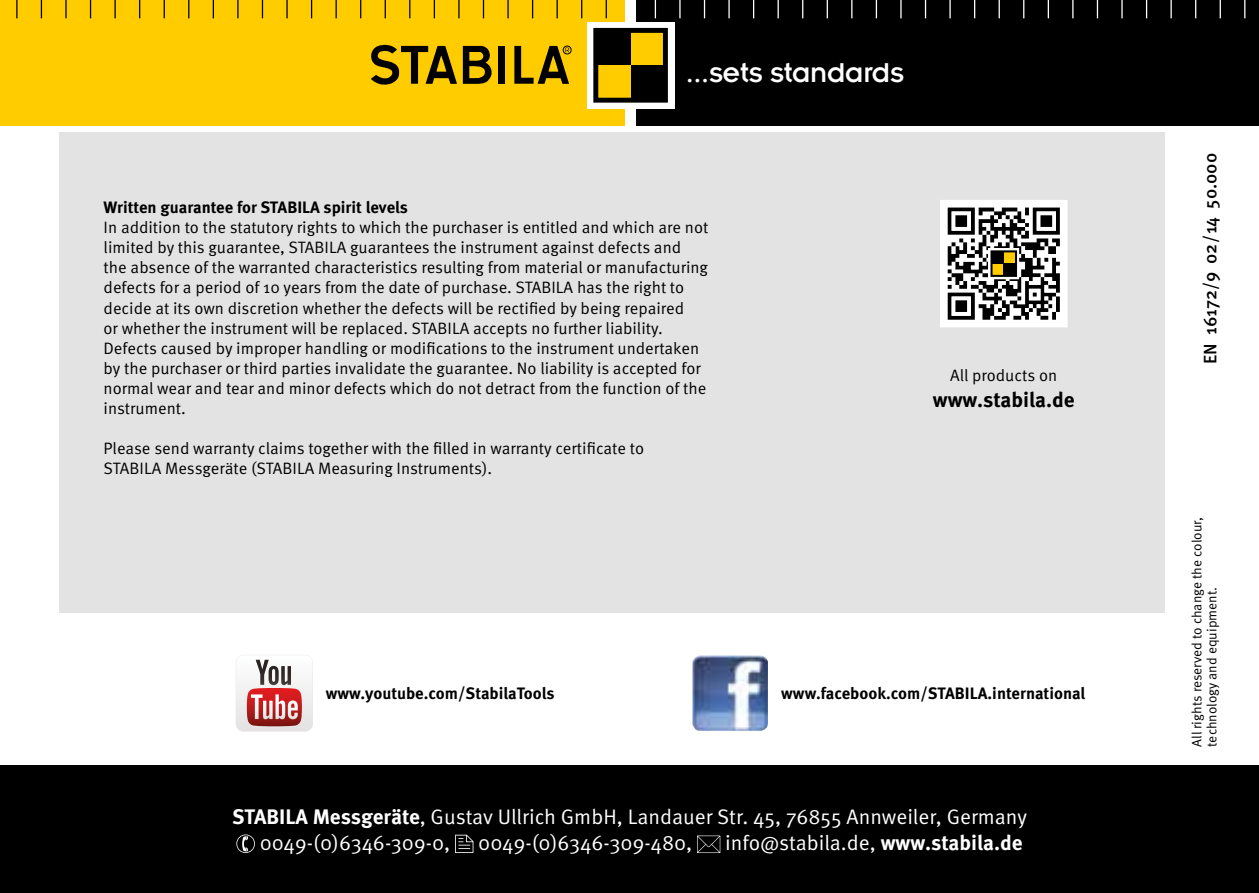
<style>
.page{position:relative;width:1259px;height:893px;background:#fff}
.page>*{position:absolute;margin:0;border:0;box-sizing:border-box;transform-origin:0 0}
.t1{font:30px "Insignia";letter-spacing:-.01em;color:#fff}
.t2{font:21px/25.8px "Meta Pro";color:#fff}
.t3{font:700 21px "Meta Pro";color:#000}
.t4{font:500 18px "Meta Pro";color:#000}
.t5{font:16.5px/20.1px "Meta Pro";color:#000}
.t6{font:700 16.5px "Meta Pro";color:#000}
.t7{font:13.5px/15px "Meta Pro";color:#000}
.s1{font-weight:700}
</style>
<div class="page">
<div style="left:634px;top:0;width:625px;height:126px;background:#000"></div>
<div style="left:0;top:0;width:627px;height:126px;background:#fc0"></div>
<svg style="left:605px;top:0;width:2px;height:18px"></svg>
<svg style="left:581px;top:0;width:1px;height:18px"></svg>
<svg style="left:556px;top:0;width:2px;height:18px"></svg>
<svg style="left:532px;top:0;width:1px;height:18px"></svg>
<svg style="left:507px;top:0;width:2px;height:18px"></svg>
<svg style="left:483px;top:0;width:1px;height:18px"></svg>
<svg style="left:458px;top:0;width:1px;height:18px"></svg>
<svg style="left:434px;top:0;width:1px;height:18px"></svg>
<svg style="left:875px;top:0;width:2px;height:18px"></svg>
<svg style="left:851px;top:0;width:1px;height:18px"></svg>
<svg style="left:826px;top:0;width:2px;height:18px"></svg>
<svg style="left:802px;top:0;width:1px;height:18px"></svg>
<svg style="left:777px;top:0;width:2px;height:18px"></svg>
<svg style="left:753px;top:0;width:1px;height:18px"></svg>
<svg style="left:728px;top:0;width:1px;height:18px"></svg>
<svg style="left:704px;top:0;width:1px;height:18px"></svg>
<svg style="left:679px;top:0;width:1px;height:18px"></svg>
<svg style="left:655px;top:0;width:1px;height:18px"></svg>
<div style="left:498px;top:46px;width:7px;height:38px;background:#000"></div>
<svg style="left:371px;top:44px;width:86px;height:41px"></svg>
<svg style="left:463px;top:46px;width:29px;height:38px"></svg>
<div style="left:563px;top:46px;width:8px;height:8px;border:1px solid #000;border-radius:50%"></div>
<svg style="left:514px;top:46px;width:55px;height:38px"></svg>
<svg style="left:409px;top:0;width:1px;height:18px"></svg>
<div style="left:625px;top:0;width:11px;height:126px;background:#fff"></div>
<div style="left:587px;top:22px;width:87px;height:87px;background:#fff"></div>
<div style="left:596px;top:65px;width:34px;height:35px;background:#fc0"></div>
<div style="left:630px;top:30px;width:35px;height:35px;background:#fc0"></div>
<div style="left:596px;top:30px;width:34px;height:35px;background:#000"></div>
<div style="left:630px;top:65px;width:35px;height:35px;background:#000"></div>
<div style="left:593px;top:28px;width:75px;height:75px;border:5px solid #000"></div>
<svg style="left:1244px;top:0;width:1px;height:18px"></svg>
<svg style="left:1219px;top:0;width:2px;height:18px"></svg>
<svg style="left:1195px;top:0;width:1px;height:18px"></svg>
<svg style="left:1170px;top:0;width:1px;height:18px"></svg>
<svg style="left:1146px;top:0;width:1px;height:18px"></svg>
<svg style="left:1121px;top:0;width:1px;height:18px"></svg>
<svg style="left:1096px;top:0;width:2px;height:18px"></svg>
<svg style="left:1072px;top:0;width:1px;height:18px"></svg>
<svg style="left:1047px;top:0;width:2px;height:18px"></svg>
<svg style="left:1023px;top:0;width:1px;height:18px"></svg>
<svg style="left:998px;top:0;width:2px;height:18px"></svg>
<svg style="left:237px;top:0;width:1px;height:18px"></svg>
<svg style="left:262px;top:0;width:1px;height:18px"></svg>
<svg style="left:286px;top:0;width:2px;height:18px"></svg>
<svg style="left:385px;top:0;width:1px;height:18px"></svg>
<svg style="left:360px;top:0;width:1px;height:18px"></svg>
<svg style="left:335px;top:0;width:2px;height:18px"></svg>
<svg style="left:311px;top:0;width:1px;height:18px"></svg>
<svg style="left:65px;top:0;width:2px;height:18px"></svg>
<svg style="left:90px;top:0;width:1px;height:18px"></svg>
<svg style="left:114px;top:0;width:2px;height:18px"></svg>
<svg style="left:139px;top:0;width:1px;height:18px"></svg>
<svg style="left:164px;top:0;width:1px;height:18px"></svg>
<svg style="left:188px;top:0;width:1px;height:18px"></svg>
<svg style="left:213px;top:0;width:1px;height:18px"></svg>
<svg style="left:16px;top:0;width:2px;height:18px"></svg>
<svg style="left:41px;top:0;width:1px;height:18px"></svg>
<svg style="left:900px;top:0;width:1px;height:18px"></svg>
<svg style="left:925px;top:0;width:1px;height:18px"></svg>
<svg style="left:949px;top:0;width:1px;height:18px"></svg>
<svg style="left:974px;top:0;width:1px;height:18px"></svg>
<div style="left:0;top:765px;width:1259px;height:128px;background:#000"></div>
<img style="left:692px;top:655px;width:76px;height:76px">
<svg style="left:236px;top:655px;width:77px;height:76px"></svg>
<div style="left:60px;top:132px;width:1105px;height:480px;background:#e3e3e3"></div>
<svg style="left:940px;top:200px;width:127px;height:127px;background:#9a9a9a"></svg>
<svg style="left:988px;top:248px;width:31px;height:31px"></svg>
<div style="left:991px;top:264px;width:12px;height:12px;background:#fc0"></div>
<div style="left:1003px;top:251px;width:13px;height:13px;background:#fc0"></div>
<div style="left:991px;top:251px;width:12px;height:13px;background:#000"></div>
<div style="left:1003px;top:264px;width:13px;height:12px;background:#000"></div>
<div style="left:990px;top:250px;width:27px;height:27px;border:2px solid #000"></div>
<svg style="left:236px;top:834px;width:19px;height:19px"></svg>
<svg style="left:455px;top:835px;width:18px;height:18px"></svg>
<svg style="left:697px;top:836px;width:23px;height:17px"></svg>
<h1 class="t1" style="left:686px;top:57px;width:220px">...sets standards</h1>
<p class="t6" style="left:104px;top:197px;width:306px">Written guarantee for STABILA spirit levels</p>
<p class="t5" style="left:104px;top:218px;width:606px">In addition to the statutory rights to which the purchaser is entitled and which are not limited by this guarantee, STABILA guarantees the instrument against defects and the absence of the warranted characteristics resulting from material or manufacturing defects for a period of 10 years from the date of purchase. STABILA has the right to decide at its own discretion whether the defects will be rectified by being repaired<br>or whether the instrument will be replaced. STABILA accepts no further liability.<br>Defects caused by improper handling or modifications to the instrument undertaken by the purchaser or third parties invalidate the guarantee. No liability is accepted for normal wear and tear and minor defects which do not detract from the function of the instrument.</p>
<p class="t5" style="left:104px;top:439px;width:542px">Please send warranty claims together with the filled in warranty certificate to<br>STABILA Messgeräte (STABILA Measuring Instruments).</p>
<p class="t5" style="left:950px;top:365px;width:109px">All products on</p>
<p class="t3" style="left:933px;top:386px;width:143px">www.stabila.de</p>
<p class="t6" style="left:326px;top:683px;width:230px">www.youtube.com/StabilaTools</p>
<p class="t6" style="left:781px;top:683px;width:305px">www.facebook.com/STABILA.international</p>
<p class="t2" style="left:260px;top:804px;width:769px;text-indent:-28px"><span class="s1">STABILA Messgeräte</span>, Gustav Ullrich GmbH, Landauer Str. 45, 76855 Annweiler, Germany<br>0049-(0)6346-309-0,</p>
<p class="t2" style="left:478px;top:830px;width:215px">0049-(0)6346-309-480,</p>
<p class="t2" style="left:725px;top:830px;width:299px">info@stabila.de, <span class="s1">www.stabila.de</span></p>
<p class="t4" style="left:1199px;top:364px;width:212px;rotate:-90deg">EN 16172/9 02/14 50.000</p>
<p class="t7" style="left:1189px;top:747px;width:231px;rotate:-90deg">All rights reserved to change the colour, technology and equipment.</p>
</div>
